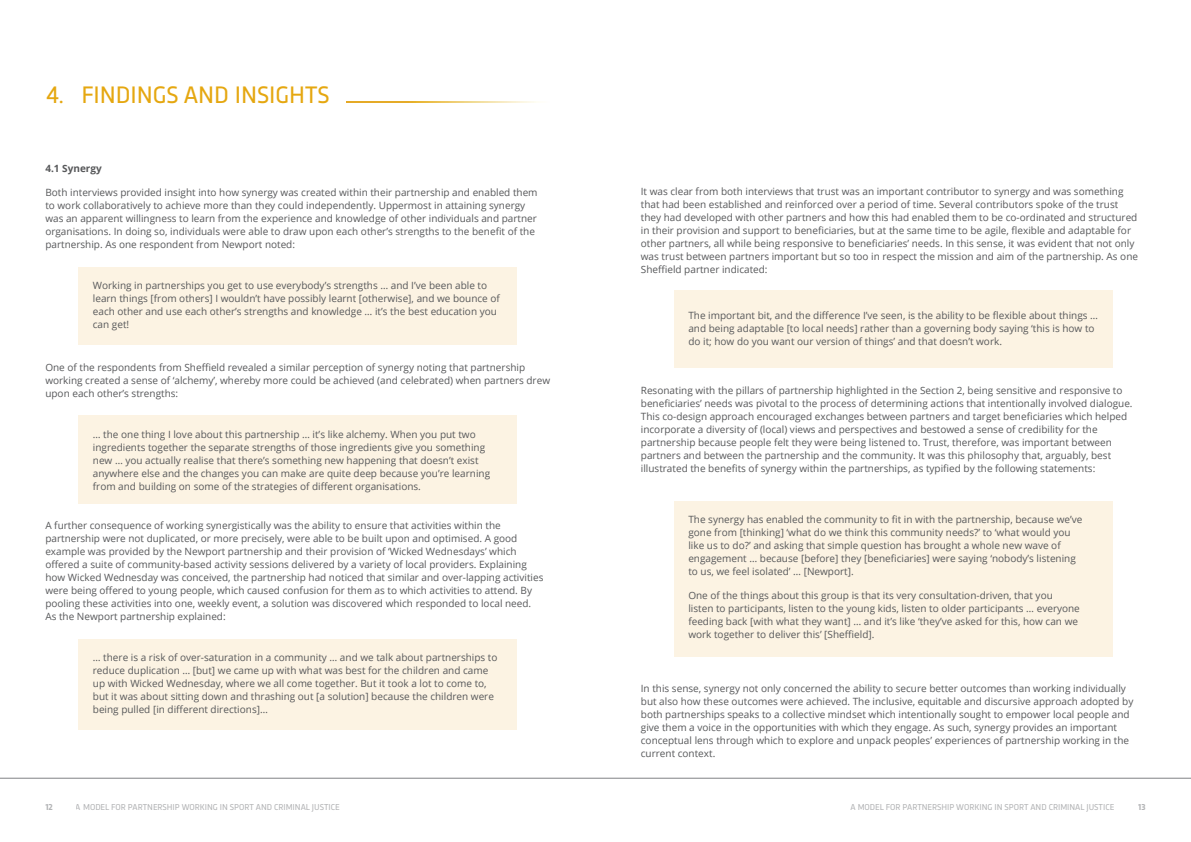
<style>
.page{position:relative;width:1191px;height:842px;background:#fff}
.page>*{position:absolute;margin:0;border:0;box-sizing:border-box;transform-origin:0 0}
.t1{font:25px "Trasandina";color:#e5a710}
.body{font:10px/13px "Open Sans";color:#57585a}
.body-2{font:700 10px "Open Sans";color:#57585a}
.t2{font:9px "Trasandina";color:#808285}
.t3{font:700 9px "Trasandina";color:#808285}
</style>
<div class="page">
<hr style="left:0;top:778px;width:1191px;height:1px;background:#808285">
<svg style="left:347px;top:102px;width:189px;height:1px"></svg>
<div style="left:79px;top:267px;width:438px;height:77px;background:#fcf3e3"></div>
<div style="left:674px;top:290px;width:438px;height:77px;background:#fcf3e3"></div>
<div style="left:674px;top:501px;width:438px;height:155px;background:#fcf3e3"></div>
<div style="left:79px;top:416px;width:438px;height:88px;background:#fcf3e3"></div>
<div style="left:79px;top:639px;width:438px;height:90px;background:#fcf3e3"></div>
<p class="t1" style="left:45px;top:75px;width:286px">4. FINDINGS AND INSIGHTS</p>
<p class="body-2" style="left:45px;top:161px;width:58px">4.1 Synergy</p>
<p class="body" style="left:45px;top:186px;width:494px">Both interviews provided insight into how synergy was created within their partnership and enabled them to work collaboratively to achieve more than they could independently. Uppermost in attaining synergy was an apparent willingness to learn from the experience and knowledge of other individuals and partner organisations. In doing so, individuals were able to draw upon each other’s strengths to the benefit of the partnership. As one respondent from Newport noted:</p>
<p class="body" style="left:93px;top:279px;width:408px">Working in partnerships you get to use everybody’s strengths … and I’ve been able to learn things [from others] I wouldn’t have possibly learnt [otherwise], and we bounce of each other and use each other’s strengths and knowledge … it’s the best education you can get!</p>
<p class="body" style="left:45px;top:361px;width:506px">One of the respondents from Sheffield revealed a similar perception of synergy noting that partnership working created a sense of ‘alchemy’, whereby more could be achieved (and celebrated) when partners drew upon each other’s strengths:</p>
<p class="body" style="left:93px;top:427px;width:399px">… the one thing I love about this partnership … it’s like alchemy. When you put two ingredients together the separate strengths of those ingredients give you something new … you actually realise that there’s something new happening that doesn’t exist anywhere else and the changes you can make are quite deep because you’re learning from and building on some of the strategies of different organisations.</p>
<p class="body" style="left:45px;top:519px;width:499px">A further consequence of working synergistically was the ability to ensure that activities within the partnership were not duplicated, or more precisely, were able to be built upon and optimised. A good example was provided by the Newport partnership and their provision of ‘Wicked Wednesdays’ which offered a suite of community-based activity sessions delivered by a variety of local providers. Explaining how Wicked Wednesday was conceived, the partnership had noticed that similar and over-lapping activities were being offered to young people, which caused confusion for them as to which activities to attend. By pooling these activities into one, weekly event, a solution was discovered which responded to local need.<br>As the Newport partnership explained:</p>
<p class="body" style="left:93px;top:650px;width:406px">… there is a risk of over-saturation in a community … and we talk about partnerships to reduce duplication … [but] we came up with what was best for the children and came up with Wicked Wednesday, where we all come together. But it took a lot to come to, but it was about sitting down and thrashing out [a solution] because the children were being pulled [in different directions]…</p>
<p class="body" style="left:641px;top:184px;width:499px">It was clear from both interviews that trust was an important contributor to synergy and was something that had been established and reinforced over a period of time. Several contributors spoke of the trust they had developed with other partners and how this had enabled them to be co-ordinated and structured in their provision and support to beneficiaries, but at the same time to be agile, flexible and adaptable for other partners, all while being responsive to beneficiaries’ needs. In this sense, it was evident that not only was trust between partners important but so too in respect the mission and aim of the partnership. As one Sheffield partner indicated:</p>
<p class="body" style="left:688px;top:309px;width:411px">The important bit, and the difference I’ve seen, is the ability to be flexible about things … and being adaptable [to local needs] rather than a governing body saying ‘this is how to do it; how do you want our version of things’ and that doesn’t work.</p>
<p class="body" style="left:641px;top:383px;width:493px">Resonating with the pillars of partnership highlighted in the Section 2, being sensitive and responsive to beneficiaries’ needs was pivotal to the process of determining actions that intentionally involved dialogue.<br>This co-design approach encouraged exchanges between partners and target beneficiaries which helped incorporate a diversity of (local) views and perspectives and bestowed a sense of credibility for the partnership because people felt they were being listened to. Trust, therefore, was important between partners and between the partnership and the community. It was this philosophy that, arguably, best illustrated the benefits of synergy within the partnerships, as typified by the following statements:</p>
<p class="body" style="left:688px;top:512px;width:395px">The synergy has enabled the community to fit in with the partnership, because we’ve gone from [thinking] ‘what do we think this community needs?’ to ‘what would you like us to do?’ and asking that simple question has brought a whole new wave of engagement … because [before] they [beneficiaries] were saying ‘nobody’s listening to us, we feel isolated’ … [Newport].</p>
<p class="body" style="left:688px;top:589px;width:393px">One of the things about this group is that its very consultation-driven, that you listen to participants, listen to the young kids, listen to older participants … everyone feeding back [with what they want] … and it’s like ‘they’ve asked for this, how can we work together to deliver this’ [Sheffield].</p>
<p class="body" style="left:641px;top:682px;width:494px">In this sense, synergy not only concerned the ability to secure better outcomes than working individually but also how these outcomes were achieved. The inclusive, equitable and discursive approach adopted by both partnerships speaks to a collective mindset which intentionally sought to empower local people and give them a voice in the opportunities with which they engage. As such, synergy provides an important conceptual lens through which to explore and unpack peoples’ experiences of partnership working in the current context.</p>
<p class="t3" style="left:45px;top:800px;width:9px">12</p>
<p class="t2" style="left:76px;top:800px;width:265px">A MODEL FOR PARTNERSHIP WORKING IN SPORT AND CRIMINAL JUSTICE</p>
<p class="t2" style="left:850px;top:800px;width:265px">A MODEL FOR PARTNERSHIP WORKING IN SPORT AND CRIMINAL JUSTICE</p>
<p class="t3" style="left:1138px;top:800px;width:9px">13</p>
</div>
